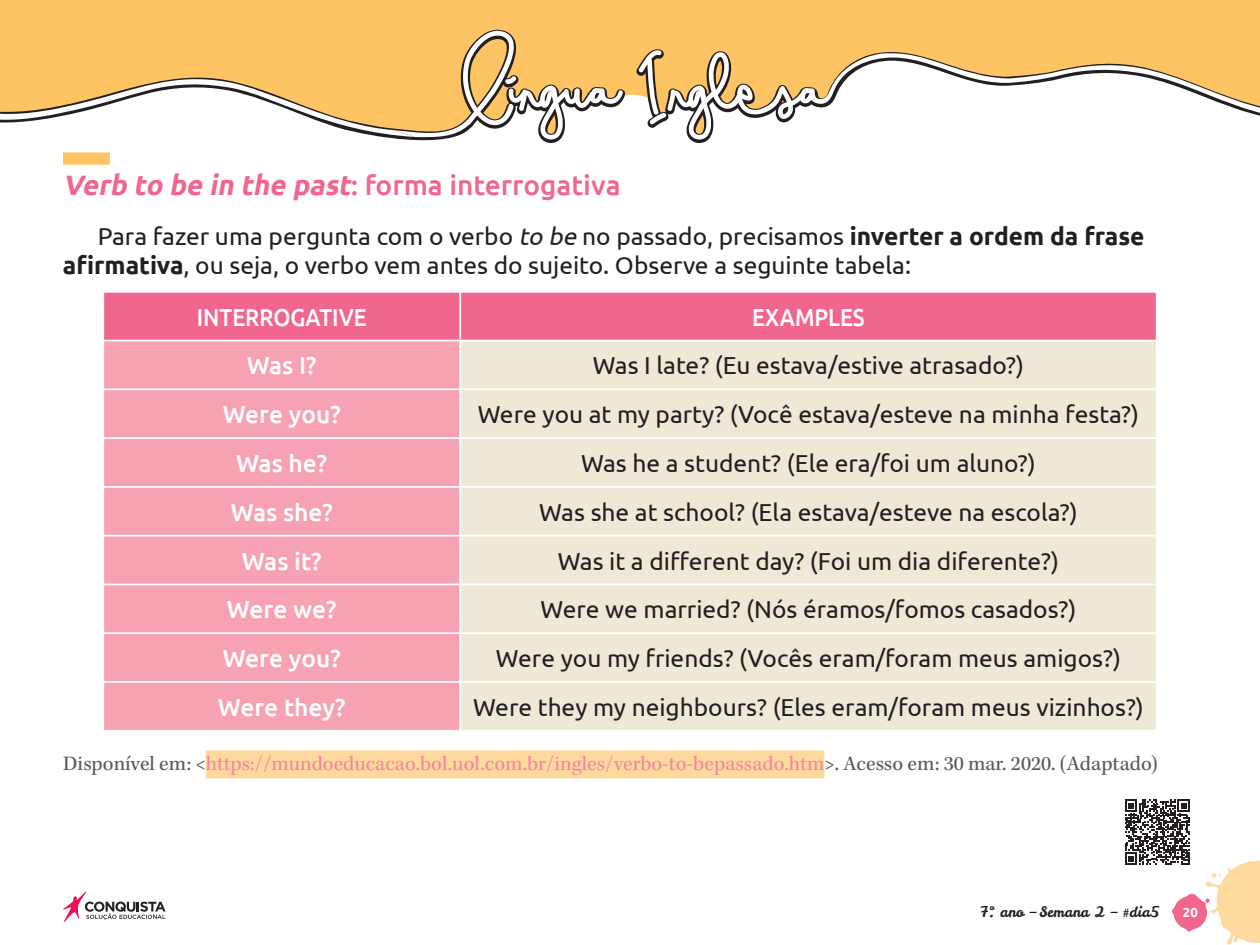
<style>
.page{position:relative;width:1260px;height:945px;background:#fff}
.page>*{position:absolute;margin:0;border:0;box-sizing:border-box;transform-origin:0 0}
.t1{font:500 28px "Ubuntu";color:#f1668d}
.t2{font:24.5px/29.4px "Ubuntu";color:#231f20}
.t3{font:500 24.5px "Ubuntu";color:#fff}
.t4{font:500 24.5px "Ubuntu";color:#fff;scale:.9 1}
.t5{font:21px "Kepler Std";color:#f3869f}
.t6{font:14.35px "Leckerli One";color:#231f20}
.t7{font:700 13.12px "Ubuntu";color:#fff}
.s1{font-weight:700;font-style:italic}
.s2{font-style:italic}
.s3{font-weight:700}
.s4{color:#57585a}
</style>
<div class="page">
<svg style="left:63px;top:891px;width:103px;height:31px"></svg>
<div style="left:0;top:0;width:1260px;height:52px;background:#fec463"></div>
<svg style="left:636px;top:48px;width:200px;height:95px"></svg>
<svg style="left:0;top:52px;width:1260px;height:85px"></svg>
<svg style="left:341px;top:30px;width:285px;height:113px"></svg>
<div style="left:63px;top:152px;width:47px;height:13px;background:#fec463"></div>
<div style="left:206px;top:750px;width:618px;height:28px;background:#fed99e"></div>
<div style="left:104px;top:293px;width:1052px;height:47px;background:#f1668d"></div>
<div style="left:104px;top:341px;width:355px;height:389px;background:#f6a2b2"></div>
<div style="left:461px;top:341px;width:695px;height:389px;background:#eee9d7"></div>
<hr style="left:459px;top:293px;width:2px;height:47px;background:#fff">
<hr style="left:102px;top:388px;width:358px;height:2px;background:#fff">
<hr style="left:460px;top:388px;width:698px;height:2px;background:#fff">
<hr style="left:102px;top:437px;width:358px;height:2px;background:#fff">
<hr style="left:460px;top:437px;width:698px;height:2px;background:#fff">
<hr style="left:102px;top:486px;width:358px;height:2px;background:#fff">
<hr style="left:460px;top:486px;width:698px;height:2px;background:#fff">
<hr style="left:102px;top:535px;width:358px;height:2px;background:#fff">
<hr style="left:460px;top:535px;width:698px;height:2px;background:#fff">
<hr style="left:102px;top:584px;width:358px;height:1px;background:#fff">
<hr style="left:460px;top:584px;width:698px;height:1px;background:#fff">
<hr style="left:102px;top:632px;width:358px;height:2px;background:#fff">
<hr style="left:460px;top:632px;width:698px;height:2px;background:#fff">
<hr style="left:102px;top:681px;width:358px;height:2px;background:#fff">
<hr style="left:460px;top:681px;width:698px;height:2px;background:#fff">
<svg style="left:1125px;top:800px;width:135px;height:145px"></svg>
<p class="t1" style="left:63px;top:168px;width:559px"><span class="s1">Verb to be in the past</span>: forma interrogativa</p>
<p class="t2" style="left:63px;top:220px;width:1083px;text-indent:35px">Para fazer uma pergunta com o verbo <span class="s2">to be</span> no passado, precisamos <span class="s3">inverter a ordem da frase afirmativa</span>, ou seja, o verbo vem antes do sujeito. Observe a seguinte tabela:</p>
<p class="t4" style="left:197px;top:301px;width:190px">INTERROGATIVE</p>
<p class="t4" style="left:752px;top:301px;width:127px">EXAMPLES</p>
<p class="t3" style="left:247px;top:350px;width:71px">Was I?</p>
<p class="t2" style="left:593px;top:350px;width:433px">Was I late? (Eu estava/estive atrasado?)</p>
<p class="t3" style="left:223px;top:399px;width:120px">Were you?</p>
<p class="t2" style="left:478px;top:399px;width:663px">Were you at my party? (Você estava/esteve na minha festa?)</p>
<p class="t3" style="left:236px;top:448px;width:92px">Was he?</p>
<p class="t2" style="left:581px;top:448px;width:456px">Was he a student? (Ele era/foi um aluno?)</p>
<p class="t3" style="left:231px;top:497px;width:104px">Was she?</p>
<p class="t2" style="left:539px;top:497px;width:540px">Was she at school? (Ela estava/esteve na escola?)</p>
<p class="t3" style="left:242px;top:545px;width:81px">Was it?</p>
<p class="t2" style="left:558px;top:545px;width:503px">Was it a different day? (Foi um dia diferente?)</p>
<p class="t3" style="left:227px;top:594px;width:111px">Were we?</p>
<p class="t2" style="left:540px;top:594px;width:538px">Were we married? (Nós éramos/fomos casados?)</p>
<p class="t3" style="left:223px;top:643px;width:120px">Were you?</p>
<p class="t2" style="left:496px;top:643px;width:627px">Were you my friends? (Vocês eram/foram meus amigos?)</p>
<p class="t3" style="left:218px;top:692px;width:129px">Were they?</p>
<p class="t2" style="left:473px;top:692px;width:672px">Were they my neighbours? (Eles eram/foram meus vizinhos?)</p>
<p class="t5" style="left:63px;top:751px;width:1096px"><span class="s4">Disponível em: &lt;</span>https://mundoeducacao.bol.uol.com.br/ingles/verbo-to-bepassado.htm<span class="s4">&gt;. Acesso em: 30 mar. 2020. (Adaptado)</span></p>
<p class="t6" style="left:980px;top:903px;width:181px">7º. ano – Semana 2 – #dia5</p>
<p class="t7" style="left:1183px;top:905px;width:16px">20</p>
</div>
